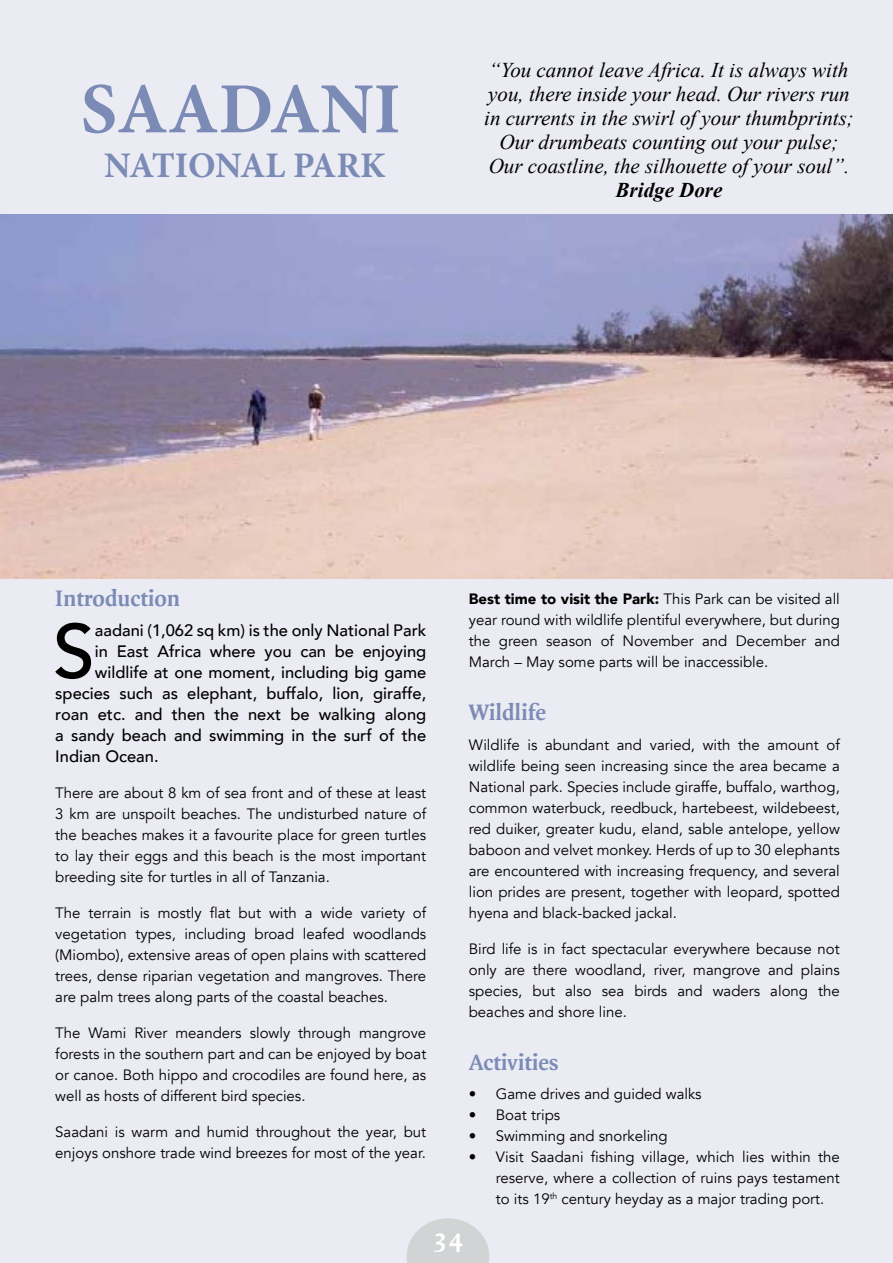
<style>
.page{position:relative;width:893px;height:1263px;background:#eaebf3}
.page>*{position:absolute;margin:0;border:0;box-sizing:border-box;transform-origin:0 0}
.t1{font:500 75.75px "Avenir";color:#000}
.t2{font:700 72px "Minion Pro";color:#7b8bb6}
.t3{font:700 36px "Minion Pro";letter-spacing:-.01em;color:#7b8bb6}
.t4{font:700 27px "Quadraat";color:#fff}
.t5{font:700 24px "Quadraat";color:#7b8bb6}
.t6{font:italic 21px/24px "Times New Roman";color:#000;text-align:center}
.t7{font:italic 700 21px "Times New Roman";color:#000}
.t8{font:500 16.5px "Avenir";color:#000}
.t9{font:15px/21px "Avenir";color:#000;text-align:justify}
.s1{font-weight:900}
</style>
<div class="page">
<img style="left:0;top:215px;width:893px;height:363px">
<svg style="left:407px;top:1218px;width:82px;height:45px"></svg>
<h2 class="t2" style="left:81px;top:59px;width:322px">SAADANI</h2>
<h3 class="t3" style="left:104px;top:140px;width:283px">NATIONAL PARK</h3>
<h3 class="t6" style="left:484px;top:58px;width:371px">“You cannot leave Africa. It is always with you, there inside your head. Our rivers run in currents in the swirl of your thumbprints; Our drumbeats counting out your pulse; Our coastline, the silhouette of your soul”.</h3>
<h3 class="t7" style="left:616px;top:175px;width:108px">Bridge Dore</h3>
<h3 class="t5" style="left:55px;top:586px;width:126px">Introduction</h3>
<h1 class="t1" style="left:53px;top:586px;width:44px">S</h1>
<p class="t8" style="left:95px;top:616px;width:333px">aadani (1,062 sq km) is the only National Park</p>
<p class="t8" style="left:95px;top:637px;width:333px">in East Africa where you can be enjoying</p>
<p class="t8" style="left:95px;top:658px;width:333px">wildlife at one moment, including big game</p>
<p class="t8" style="left:55px;top:679px;width:372px">species such as elephant, buffalo, lion, giraffe,</p>
<p class="t8" style="left:55px;top:700px;width:373px">roan etc. and then the next be walking along</p>
<p class="t8" style="left:55px;top:721px;width:372px">a sandy beach and swimming in the surf of the</p>
<p class="t8" style="left:55px;top:742px;width:105px">Indian Ocean.</p>
<p class="t9" style="left:55px;top:782px;width:372px">There are about 8 km of sea front and of these at least 3 km are unspoilt beaches. The undisturbed nature of the beaches makes it a favourite place for green turtles to lay their eggs and this beach is the most important breeding site for turtles in all of Tanzania.</p>
<p class="t9" style="left:55px;top:902px;width:373px">The terrain is mostly flat but with a wide variety of vegetation types, including broad leafed woodlands (Miombo), extensive areas of open plains with scattered trees, dense riparian vegetation and mangroves. There are palm trees along parts of the coastal beaches.</p>
<p class="t9" style="left:55px;top:1022px;width:373px">The Wami River meanders slowly through mangrove forests in the southern part and can be enjoyed by boat or canoe. Both hippo and crocodiles are found here, as well as hosts of different bird species.</p>
<p class="t9" style="left:55px;top:1121px;width:372px">Saadani is warm and humid throughout the year, but enjoys onshore trade wind breezes for most of the year.</p>
<p class="t9" style="left:469px;top:589px;width:373px"><span class="s1">Best time to visit the Park:</span> This Park can be visited all year round with wildlife plentiful everywhere, but during the green season of November and December and March – May some parts will be inaccessible.</p>
<h3 class="t5" style="left:469px;top:700px;width:79px">Wildlife</h3>
<p class="t9" style="left:469px;top:734px;width:373px">Wildlife is abundant and varied, with the amount of wildlife being seen increasing since the area became a National park. Species include giraffe, buffalo, warthog, common waterbuck, reedbuck, hartebeest, wildebeest, red duiker, greater kudu, eland, sable antelope, yellow baboon and velvet monkey. Herds of up to 30 elephants are encountered with increasing frequency, and several lion prides are present, together with leopard, spotted hyena and black-backed jackal.</p>
<p class="t9" style="left:469px;top:938px;width:373px">Bird life is in fact spectacular everywhere because not only are there woodland, river, mangrove and plains species, but also sea birds and waders along the beaches and shore line.</p>
<h3 class="t5" style="left:469px;top:1049px;width:91px">Activities</h3>
<p class="t9" style="left:469px;top:1084px;width:234px">• Game drives and guided walks</p>
<p class="t9" style="left:469px;top:1105px;width:93px">• Boat trips</p>
<p class="t9" style="left:469px;top:1126px;width:200px">• Swimming and snorkeling</p>
<p class="t9" style="left:496px;top:1147px;width:345px;text-indent:-27px">• Visit Saadani fishing village, which lies within the reserve, where a collection of ruins pays testament to its 19<sup>th</sup> century heyday as a major trading port.</p>
<h3 class="t4" style="left:433px;top:1224px;width:31px">34</h3>
</div>
